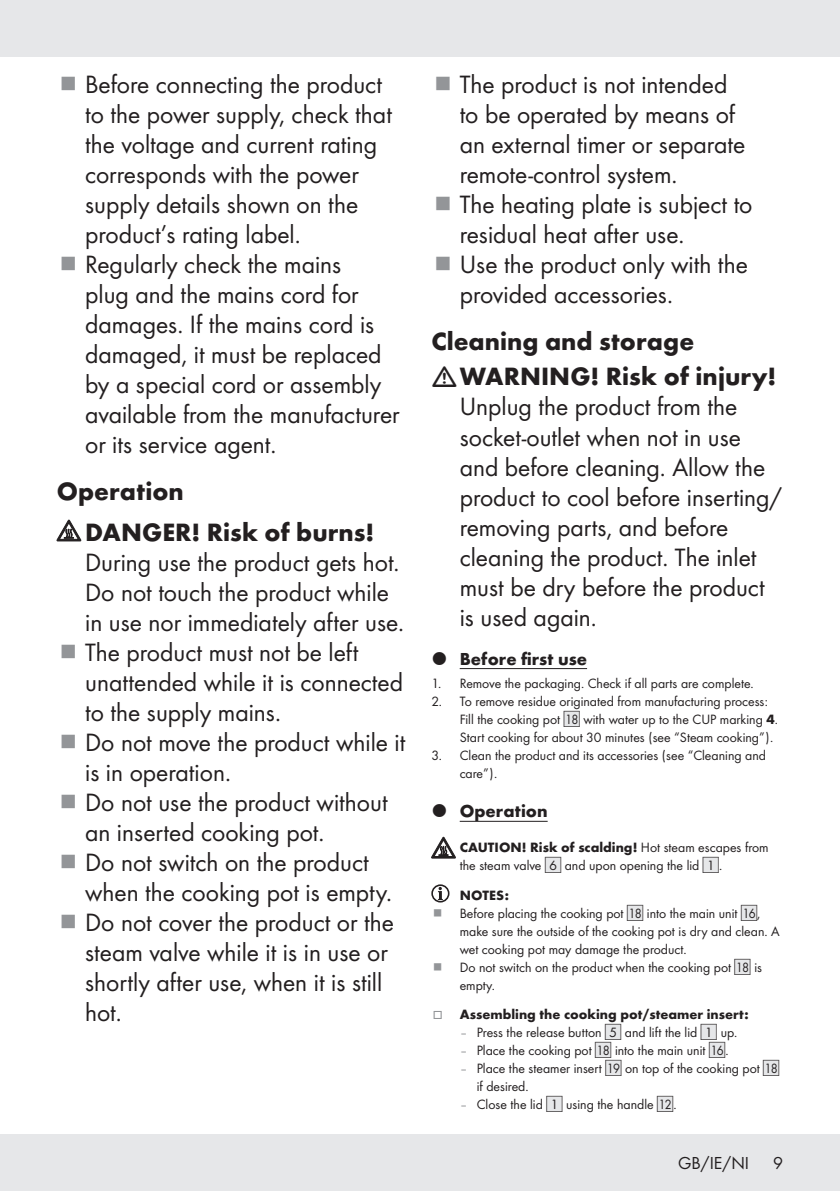
<style>
.page{position:relative;width:840px;height:1191px;background:#fff}
.page>*{position:absolute;margin:0;border:0;box-sizing:border-box;transform-origin:0 0}
.Indent_SB{font:26px/30px "Futura Boo";color:#231f20}
.Headline-03_SB{font:700 26px "Futura";color:#231f20}
.t1{font:700 18px "Futura";color:#231f20}
.t2{font:18px "Futura Boo";color:#231f20}
.Indent_SB-2{font:14px/18px "Futura Boo";color:#231f20}
.Indent_SB-3{font:700 14px "Futura";color:#231f20}
.s1{font-family:"Futura";font-weight:700}
.s2{font-family:"IMP Lidl Num Box";font-size:12.4px;color:#e6e7e9}
.s3{font-family:"IMP Lidl Num Box";font-size:12.4px}
.s4{color:#939598}
</style>
<div class="page">
<div style="left:0;top:1134px;width:839px;height:57px;background:#e6e7e9"></div>
<div style="left:0;top:0;width:839px;height:57px;background:#e6e7e9"></div>
<svg style="left:57px;top:519px;width:24px;height:23px"></svg>
<hr style="left:459px;top:668px;width:127px;height:1px;background:#231f20">
<hr style="left:459px;top:821px;width:88px;height:1px;background:#231f20">
<svg style="left:431px;top:836px;width:24px;height:23px"></svg>
<svg style="left:432px;top:885px;width:16px;height:16px"></svg>
<div style="left:431px;top:884px;width:18px;height:18px;border:2px solid #231f20;border-radius:50%"></div>
<svg style="left:437px;top:887px;width:5px;height:13px"></svg>
<p class="Indent_SB" style="left:85px;top:68px;width:308px">Before connecting the product to the power supply, check that the voltage and current rating corresponds with the power supply details shown on the product’s rating label.</p>
<p class="Indent_SB" style="left:85px;top:248px;width:316px">Regularly check the mains<br>plug and the mains cord for damages. If the mains cord is damaged, it must be replaced by a special cord or assembly available from the manufacturer or its service agent.</p>
<p class="Headline-03_SB" style="left:57px;top:472px;width:128px">Operation</p>
<p class="Indent_SB" style="left:85px;top:516px;width:317px"><span class="s1">DANGER! Risk of burns!<br></span>During use the product gets hot.<br>Do not touch the product while in use nor immediately after use.</p>
<p class="Indent_SB" style="left:85px;top:636px;width:319px">The product must not be left unattended while it is connected to the supply mains.</p>
<p class="Indent_SB" style="left:85px;top:726px;width:321px">Do not move the product while it is in operation.</p>
<p class="Indent_SB" style="left:85px;top:786px;width:304px">Do not use the product without an inserted cooking pot.</p>
<p class="Indent_SB" style="left:85px;top:846px;width:305px">Do not switch on the product when the cooking pot is empty.</p>
<p class="Indent_SB" style="left:85px;top:906px;width:310px">Do not cover the product or the steam valve while it is in use or shortly after use, when it is still hot.</p>
<p class="Indent_SB" style="left:459px;top:68px;width:287px">The product is not intended to be operated by means of an external timer or separate remote-control system.</p>
<p class="Indent_SB" style="left:459px;top:188px;width:294px">The heating plate is subject to residual heat after use.</p>
<p class="Indent_SB" style="left:459px;top:248px;width:289px">Use the product only with the provided accessories.</p>
<p class="Headline-03_SB" style="left:431px;top:322px;width:264px">Cleaning and storage</p>
<p class="Indent_SB" style="left:459px;top:360px;width:324px"><span class="s1">WARNING! Risk of injury!<br></span>Unplug the product from the socket-outlet when not in use and before cleaning. Allow the product to cool before inserting/ removing parts, and before cleaning the product. The inlet must be dry before the product is used again.</p>
<p class="t1" style="left:459px;top:645px;width:129px">Before first use</p>
<p class="Indent_SB-2" style="left:431px;top:674px;width:322px">1. Remove the packaging. Check if all parts are complete.</p>
<p class="Indent_SB-2" style="left:459px;top:692px;width:318px;text-indent:-28px">2. To remove residue originated from manufacturing process:<br>Fill the cooking pot <span class="s2">[</span><span class="s3">18]</span> with water up to the CUP marking <span class="s1">4</span>.<br>Start cooking for about 30 minutes (see “Steam cooking”).</p>
<p class="Indent_SB-2" style="left:459px;top:746px;width:307px;text-indent:-28px">3. Clean the product and its accessories (see “Cleaning and care”).</p>
<p class="t1" style="left:459px;top:798px;width:89px">Operation</p>
<p class="Indent_SB-2" style="left:459px;top:838px;width:310px"><span class="s1">CAUTION! Risk of scalding!</span> Hot steam escapes from the steam valve <span class="s2">[</span><span class="s3">6]</span> and upon opening the lid <span class="s2">[</span><span class="s3">1]</span>.</p>
<p class="Indent_SB-3" style="left:459px;top:884px;width:51px">NOTES:</p>
<p class="Indent_SB-2" style="left:459px;top:903px;width:321px">Before placing the cooking pot <span class="s2">[</span><span class="s3">18]</span> into the main unit <span class="s2">[</span><span class="s3">16]</span>, make sure the outside of the cooking pot is dry and clean. A wet cooking pot may damage the product.</p>
<p class="Indent_SB-2" style="left:459px;top:957px;width:304px">Do not switch on the product when the cooking pot <span class="s2">[</span><span class="s3">18]</span> is empty.</p>
<p class="Indent_SB-3" style="left:432px;top:1004px;width:317px"><span class="s4">□</span> Assembling the cooking pot/steamer insert:</p>
<p class="Indent_SB-2" style="left:459px;top:1022px;width:277px"><span class="s4">–</span> Press the release button <span class="s2">[</span><span class="s3">5]</span> and lift the lid <span class="s2">[</span><span class="s3">1]</span> up.</p>
<p class="Indent_SB-2" style="left:459px;top:1040px;width:268px"><span class="s4">–</span> Place the cooking pot <span class="s2">[</span><span class="s3">18]</span> into the main unit <span class="s2">[</span><span class="s3">16]</span>.</p>
<p class="Indent_SB-2" style="left:476px;top:1058px;width:304px;text-indent:-17px"><span class="s4">–</span> Place the steamer insert <span class="s2">[</span><span class="s3">19]</span> on top of the cooking pot <span class="s2">[</span><span class="s3">18] </span>if desired.</p>
<p class="Indent_SB-2" style="left:459px;top:1094px;width:216px"><span class="s4">–</span> Close the lid <span class="s2">[</span><span class="s3">1]</span> using the handle <span class="s2">[</span><span class="s3">12]</span>.</p>
<p class="t2" style="left:677px;top:1150px;width:73px">GB/IE/NI</p>
<p class="t2" style="left:772px;top:1150px;width:11px">9</p>
</div>
